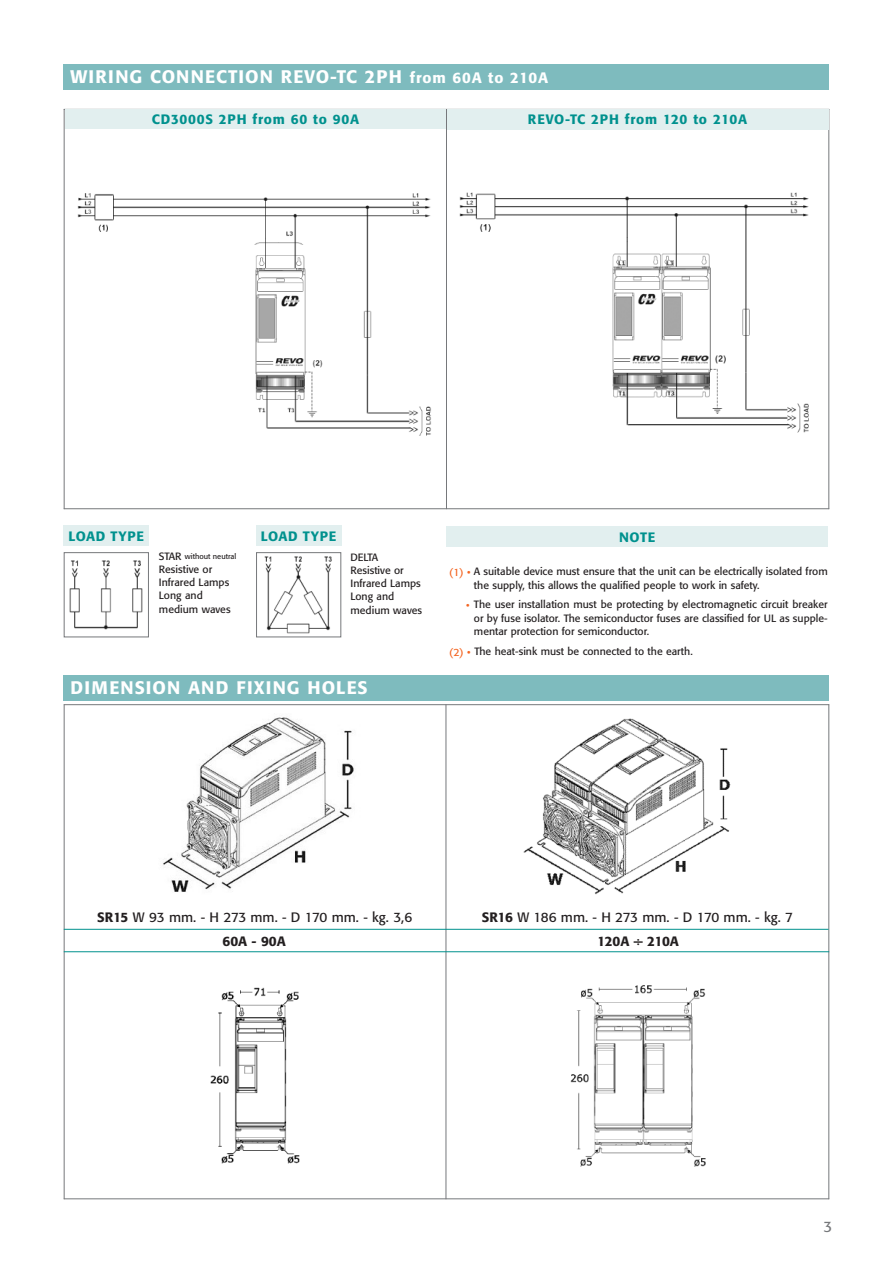
<style>
.page{position:relative;width:893px;height:1263px;background:#fff}
.page>*{position:absolute;margin:0;border:0;box-sizing:border-box;transform-origin:0 0}
.t1{font:500 18px "Formata";letter-spacing:.06em;color:#fff}
.t2{font:15px "Formata";color:#76787b}
.t3{font:13.5px "Formata";color:#231f20}
.t4{font:500 13.5px "Formata";letter-spacing:.06em;color:#00918e}
.t5{font:500 13.5px "Formata";letter-spacing:-.02em;color:#231f20}
.t6{font:500 13.5px "Formata";color:#231f20}
.t7{font:10.5px/13.2px "Formata";color:#231f20}
.t8{font:7.5px "Formata";color:#231f20}
.s1{font-size:15px}
.s2{font-size:10.5px}
.s3{color:#f36421}
.s4{font-weight:500}
</style>
<div class="page">
<div style="left:64px;top:64px;width:765px;height:25px;background:#7ebbbe"></div>
<div style="left:64px;top:675px;width:765px;height:26px;background:#7ebbbe"></div>
<div style="left:446px;top:527px;width:382px;height:20px;background:#e2efef"></div>
<img style="left:163px;top:717px;width:191px;height:175px">
<img style="left:523px;top:718px;width:208px;height:177px">
<img style="left:211px;top:987px;width:88px;height:177px">
<img style="left:570px;top:985px;width:136px;height:182px">
<hr style="left:64px;top:704px;width:1px;height:495px;background:#76787b">
<hr style="left:446px;top:704px;width:1px;height:495px;background:#76787b">
<hr style="left:828px;top:704px;width:1px;height:495px;background:#76787b">
<hr style="left:64px;top:704px;width:765px;height:1px;background:#76787b">
<hr style="left:64px;top:951px;width:765px;height:1px;background:#00918e">
<hr style="left:64px;top:1198px;width:765px;height:1px;background:#76787b">
<hr style="left:64px;top:929px;width:765px;height:1px;background:#00918e">
<img style="left:77px;top:193px;width:354px;height:243px">
<img style="left:459px;top:192px;width:350px;height:241px">
<hr style="left:64px;top:109px;width:1px;height:400px;background:#76787b">
<hr style="left:446px;top:109px;width:1px;height:400px;background:#76787b">
<hr style="left:828px;top:109px;width:1px;height:400px;background:#76787b">
<hr style="left:64px;top:109px;width:765px;height:1px;background:#76787b">
<hr style="left:64px;top:508px;width:765px;height:1px;background:#76787b">
<div style="left:65px;top:110px;width:381px;height:19px;background:#e2efef"></div>
<div style="left:447px;top:110px;width:381px;height:20px;background:#e2efef"></div>
<img style="left:70px;top:560px;width:73px;height:69px">
<div style="left:64px;top:552px;width:85px;height:85px;border:1px solid #76787b"></div>
<img style="left:265px;top:556px;width:67px;height:77px">
<div style="left:256px;top:552px;width:85px;height:85px;border:1px solid #76787b"></div>
<div style="left:64px;top:526px;width:85px;height:20px;background:#e2efef"></div>
<div style="left:256px;top:526px;width:85px;height:20px;background:#e2efef"></div>
<h1 class="t1" style="left:71px;top:69px;width:479px">WIRING CONNECTION REVO-TC 2PH <span class="s1">from 60A to 210A</span></h1>
<p class="t4" style="left:152px;top:114px;width:209px">CD3000S 2PH from 60 to 90A</p>
<p class="t4" style="left:528px;top:114px;width:221px">REVO-TC 2PH from 120 to 210A</p>
<p class="t4" style="left:68px;top:530px;width:77px">LOAD TYPE</p>
<p class="t4" style="left:261px;top:530px;width:77px">LOAD TYPE</p>
<p class="t8" style="left:159px;top:554px;width:79px"><span class="s2">STAR</span> without neutral</p>
<p class="t7" style="left:159px;top:563px;width:73px">Resistive or<br>Infrared Lamps<br>Long and medium waves</p>
<p class="t7" style="left:350px;top:551px;width:73px">DELTA<br>Resistive or<br>Infrared Lamps<br>Long and medium waves</p>
<h1 class="t1" style="left:71px;top:680px;width:299px">DIMENSION AND FIXING HOLES</h1>
<p class="t4" style="left:619px;top:531px;width:38px">NOTE</p>
<p class="t7" style="left:474px;top:566px;width:355px;text-indent:-25px"><span class="s3">(1) •</span> A suitable device must ensure that the unit can be electrically isolated from the supply, this allows the qualified people to work in safety.</p>
<p class="t7" style="left:474px;top:599px;width:355px;text-align:justify;text-indent:-8px"><span class="s3">•</span> The user installation must be protecting by electromagnetic circuit breaker or by fuse isolator. The semiconductor fuses are classified for UL as supple&shy;mentar protection for semiconductor.</p>
<p class="t7" style="left:449px;top:645px;width:245px"><span class="s3">(2) •</span> The heat-sink must be connected to the earth.</p>
<p class="t3" style="left:97px;top:912px;width:316px"><span class="s4">SR15</span> W 93 mm. - H 273 mm. - D 170 mm. - kg. 3,6</p>
<p class="t6" style="left:223px;top:936px;width:65px">60A - 90A</p>
<p class="t3" style="left:482px;top:912px;width:313px"><span class="s4">SR16</span> W 186 mm. - H 273 mm. - D 170 mm. - kg. 7</p>
<p class="t5" style="left:598px;top:936px;width:83px">120A ÷ 210A</p>
<h2 class="t2" style="left:824px;top:1220px;width:10px">3</h2>
</div>
